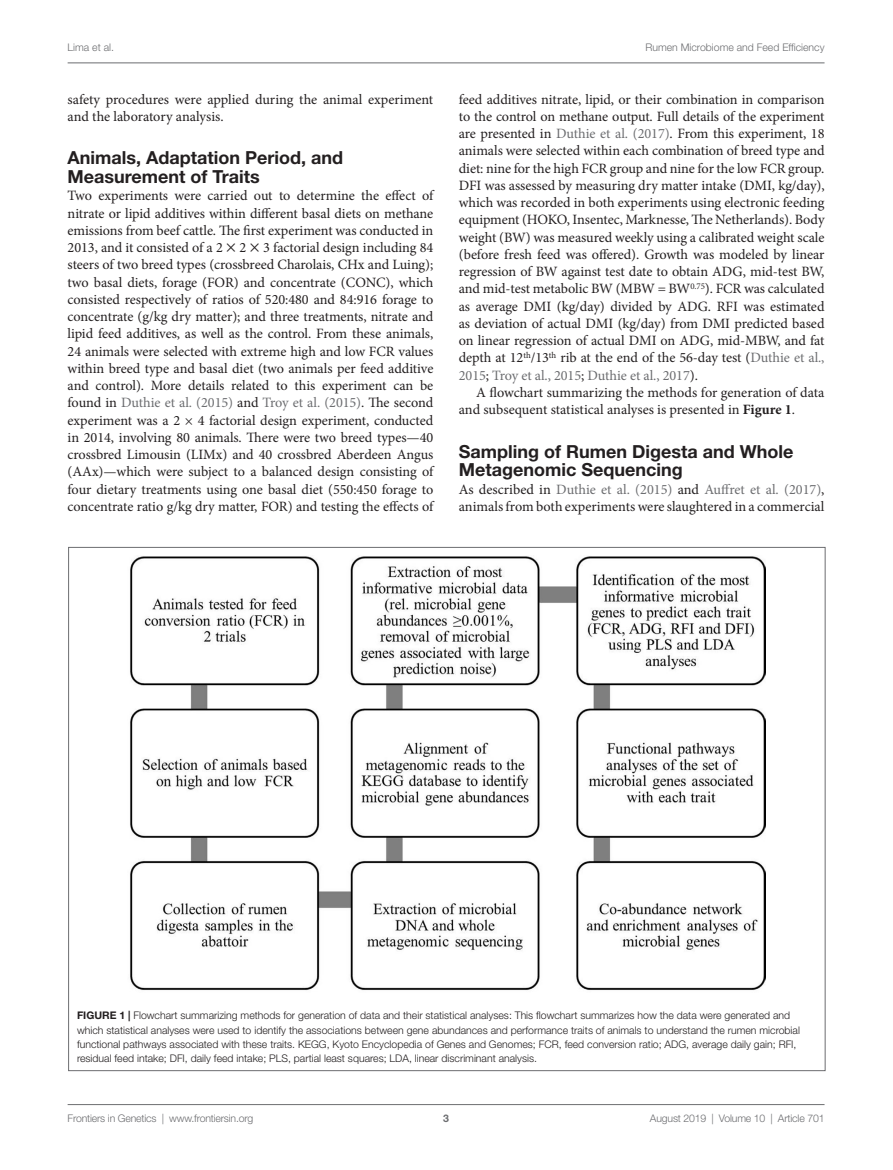
<style>
.page{position:relative;width:893px;height:1170px;background:#fff}
.page>*{position:absolute;margin:0;border:0;box-sizing:border-box;transform-origin:0 0}
._2{font:700 18px/18.8px "Helvetica Neue LT Std";color:#231f20}
.T1{font:14.25px/17.2px "Minion Pro";letter-spacing:-.005em;color:#231f20}
.T{font:14.25px/17.2px "Minion Pro";letter-spacing:-.005em;color:#231f20}
.FC{font:300 10.5px/14.2px "Helvetica Neue LT Std";color:#231f20}
.t1{font:300 10.5px "Helvetica Neue LT Std";letter-spacing:-.015em;color:#6c6d70}
.t2{font:700 10.5px "Helvetica Neue LT Std";color:#6c6d70}
.s1{font-size:18px}
.s2{color:#6c6d70}
.s3{font-weight:700}
</style>
<div class="page">
<hr style="left:68px;top:63px;width:756px;height:1px;background:#6c6d70">
<hr style="left:68px;top:1104px;width:756px;height:1px;background:#6c6d70">
<img style="left:130px;top:556px;width:636px;height:435px">
<p class="t1" style="left:68px;top:41px;width:48px">Lima et al.</p>
<p class="t1" style="left:645px;top:41px;width:181px">Rumen Microbiome and Feed Efficiency</p>
<p class="T1" style="left:68px;top:90px;width:367px">safety procedures were applied during the animal experiment and the laboratory analysis.</p>
<p class="_2" style="left:68px;top:148px;width:277px">Animals, Adaptation Period, and<br>Measurement of Traits</p>
<p class="T1" style="left:68px;top:187px;width:367px;text-align:justify">Two experiments were carried out to determine the effect of nitrate or lipid additives within different basal diets on methane emissions from beef cattle. The first experiment was conducted in 2013, and it consisted of a 2 <span class="s1">×</span> 2 <span class="s1">×</span> 3 factorial design including 84 steers of two breed types (crossbreed Charolais, CHx and Luing); two basal diets, forage (FOR) and concentrate (CONC), which consisted respectively of ratios of 520:480 and 84:916 forage to concentrate (g/kg dry matter); and three treatments, nitrate and lipid feed additives, as well as the control. From these animals, 24 animals were selected with extreme high and low FCR values within breed type and basal diet (two animals per feed additive and control). More details related to this experiment can be found in <span class="s2">Duthie et al. (2015)</span> and <span class="s2">Troy et al. (2015)</span>. The second experiment was a 2 × 4 factorial design experiment, conducted in 2014, involving 80 animals. There were two breed types—40 crossbred Limousin (LIMx) and 40 crossbred Aberdeen Angus (AAx)—which were subject to a balanced design consisting of four dietary treatments using one basal diet (550:450 forage to concentrate ratio g/kg dry matter, FOR) and testing the effects of</p>
<p class="T1" style="left:459px;top:90px;width:367px;text-align:justify">feed additives nitrate, lipid, or their combination in comparison to the control on methane output. Full details of the experiment are presented in <span class="s2">Duthie et al. (2017)</span>. From this experiment, 18 animals were selected within each combination of breed type and diet: nine for the high FCR group and nine for the low FCR group.<br>DFI was assessed by measuring dry matter intake (DMI, kg/day), which was recorded in both experiments using electronic feeding equipment (HOKO, Insentec, Marknesse, The Netherlands). Body weight (BW) was measured weekly using a calibrated weight scale (before fresh feed was offered). Growth was modeled by linear regression of BW against test date to obtain ADG, mid-test BW, and mid-test metabolic BW (MBW = BW<sup>0.75</sup>). FCR was calculated as average DMI (kg/day) divided by ADG. RFI was estimated as deviation of actual DMI (kg/day) from DMI predicted based on linear regression of actual DMI on ADG, mid-MBW, and fat depth at 12<sup>th</sup>/13<sup>th</sup> rib at the end of the 56-day test (<span class="s2">Duthie et al., 2015</span>; <span class="s2">Troy et al., 2015</span>; <span class="s2">Duthie et al., 2017</span>).</p>
<p class="T" style="left:459px;top:384px;width:367px;text-indent:17px">A flowchart summarizing the methods for generation of data and subsequent statistical analyses is presented in <span class="s3">Figure 1</span>.</p>
<p class="_2" style="left:459px;top:441px;width:336px">Sampling of Rumen Digesta and Whole<br>Metagenomic Sequencing</p>
<p class="T1" style="left:459px;top:480px;width:367px">As described in <span class="s2">Duthie et al. (2015)</span> and <span class="s2">Auffret et al. (2017)</span>, animals from both experiments were slaughtered in a commercial</p>
<p class="FC" style="left:77px;top:1008px;width:724px"><span class="s3">FIGURE 1 |</span> Flowchart summarizing methods for generation of data and their statistical analyses: This flowchart summarizes how the data were generated and which statistical analyses were used to identify the associations between gene abundances and performance traits of animals to understand the rumen microbial functional pathways associated with these traits. KEGG, Kyoto Encyclopedia of Genes and Genomes; FCR, feed conversion ratio; ADG, average daily gain; RFI, residual feed intake; DFI, daily feed intake; PLS, partial least squares; LDA, linear discriminant analysis.</p>
<p class="t1" style="left:68px;top:1111px;width:98px">Frontiers in Genetics |</p>
<p class="t1" style="left:169px;top:1111px;width:86px">www.frontiersin.org</p>
<p class="t2" style="left:443px;top:1111px;width:7px">3</p>
<p class="t1" style="left:650px;top:1111px;width:176px">August 2019 | Volume 10 | Article 701</p>
</div>
